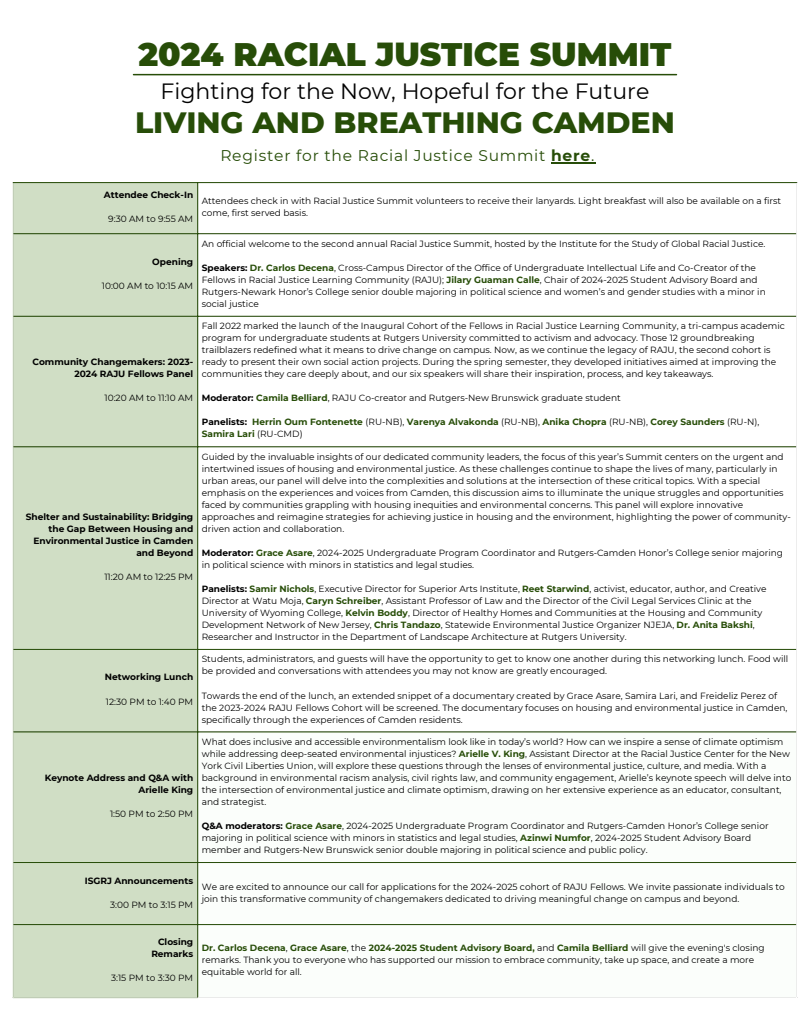
<style>
.page{position:relative;width:810px;height:1013px;background:#fff}
.page>*{position:absolute;margin:0;border:0;box-sizing:border-box;transform-origin:0 0}
.t1{font:900 32.6px "Montserrat";color:#274d08}
.t2{font:800 30px "Montserrat";color:#274d08}
.t3{font:22.1px "Montserrat";color:#000}
.t4{font:15.5px "Montserrat";letter-spacing:.05em;color:#274d08}
.t5{font:9px/12px "Montserrat";color:#000}
.t6{font:700 9px/12px "Montserrat";color:#000;text-align:right}
.t7{font:700 9px/12px "Montserrat";color:#274d08}
.s1{font-weight:700}
.s2{font-weight:700;color:#274d08}
.s3{color:#000}
.s4{font-weight:400;color:#000}
</style>
<div class="page">
<div style="left:14px;top:183px;width:183px;height:814px;background:#d0dec5"></div>
<svg style="left:198px;top:732px;width:598px;height:265px"></svg>
<hr style="left:13px;top:183px;width:1px;height:814px;background:#d0dec5">
<hr style="left:13px;top:997px;width:185px;height:1px;background:#d0dec5">
<hr style="left:197px;top:183px;width:1px;height:814px;background:#274d08">
<hr style="left:13px;top:182px;width:784px;height:1px;background:#274d08">
<hr style="left:14px;top:233px;width:782px;height:1px;background:#274d08">
<hr style="left:14px;top:316px;width:782px;height:1px;background:#274d08">
<hr style="left:14px;top:446px;width:782px;height:1px;background:#274d08">
<hr style="left:14px;top:649px;width:782px;height:1px;background:#274d08">
<hr style="left:14px;top:731px;width:782px;height:1px;background:#274d08">
<hr style="left:14px;top:862px;width:782px;height:1px;background:#274d08">
<hr style="left:14px;top:924px;width:782px;height:1px;background:#274d08">
<hr style="left:551px;top:162px;width:40px;height:1px;background:#274d08">
<hr style="left:134px;top:74px;width:542px;height:1px;background:#274d08">
<p class="t1" style="left:138px;top:34px;width:535px">2024 RACIAL JUSTICE SUMMIT</p>
<p class="t3" style="left:160px;top:78px;width:490px">Fighting for the Now, Hopeful for the Future</p>
<p class="t2" style="left:135px;top:104px;width:541px">LIVING AND BREATHING CAMDEN</p>
<p class="t4" style="left:220px;top:145px;width:376px">Register for the Racial Justice Summit <span class="s1">here</span>.</p>
<h1 class="t6" style="left:104px;top:189px;width:91px">Attendee Check-In</h1>
<h2 class="t5" style="left:108px;top:213px;width:86px">9:30 AM to 9:55 AM</h2>
<p class="t6" style="left:152px;top:255px;width:42px">Opening</p>
<p class="t5" style="left:102px;top:279px;width:93px">10:00 AM to 10:15 AM</p>
<p class="t6" style="left:32px;top:356px;width:162px">Community Changemakers: 2023-<br>2024 RAJU Fellows Panel</p>
<p class="t5" style="left:105px;top:392px;width:90px">10:20 AM to 11:10 AM</p>
<p class="t6" style="left:26px;top:510px;width:169px">Shelter and Sustainability: Bridging the Gap Between Housing and<br>Environmental Justice in Camden and Beyond</p>
<p class="t5" style="left:104px;top:570px;width:90px">11:20 AM to 12:25 PM</p>
<p class="t6" style="left:105px;top:671px;width:90px">Networking Lunch</p>
<p class="t5" style="left:106px;top:695px;width:89px">12:30 PM to 1:40 PM</p>
<p class="t6" style="left:45px;top:771px;width:150px">Keynote Address and Q&amp;A with<br>Arielle King</p>
<p class="t5" style="left:110px;top:807px;width:85px">1:50 PM to 2:50 PM</p>
<h1 class="t5" style="left:202px;top:195px;width:581px">Attendees check in with Racial Justice Summit volunteers to receive their lanyards. Light breakfast will also be available on a first come, first served basis.</h1>
<p class="t5" style="left:202px;top:237px;width:565px">An official welcome to the second annual Racial Justice Summit, hosted by the Institute for the Study of Global Racial Justice.</p>
<p class="t5" style="left:202px;top:261px;width:565px"><span class="s1">Speakers:</span> <span class="s2">Dr. Carlos Decena</span>, Cross-Campus Director of the Office of Undergraduate Intellectual Life and Co-Creator of the Fellows in Racial Justice Learning Community (RAJU); <span class="s2">Jilary Guaman Calle</span>, Chair of 2024-2025 Student Advisory Board and Rutgers-Newark Honor’s College senior double majoring in political science and women’s and gender studies with a minor in social justice</p>
<p class="t5" style="left:202px;top:320px;width:585px">Fall 2022 marked the launch of the Inaugural Cohort of the Fellows in Racial Justice Learning Community, a tri-campus academic program for undergraduate students at Rutgers University committed to activism and advocacy. Those 12 groundbreaking trailblazers redefined what it means to drive change on campus. Now, as we continue the legacy of RAJU, the second cohort is ready to present their own social action projects. During the spring semester, they developed initiatives aimed at improving the communities they care deeply about, and our six speakers will share their inspiration, process, and key takeaways.</p>
<p class="t5" style="left:202px;top:392px;width:421px"><span class="s1">Moderator:</span> <span class="s2">Camila Belliard</span>, RAJU Co-creator and Rutgers-New Brunswick graduate student</p>
<p class="t7" style="left:202px;top:416px;width:559px"><span class="s3">Panelists:</span> Herrin Oum Fontenette <span class="s4">(RU-NB),</span> Varenya Alvakonda <span class="s4">(RU-NB),</span> Anika Chopra <span class="s4">(RU-NB),</span> Corey Saunders <span class="s4">(RU-N),<br></span>Samira Lari <span class="s4">(RU-CMD)</span></p>
<p class="t5" style="left:202px;top:450px;width:591px">Guided by the invaluable insights of our dedicated community leaders, the focus of this year’s Summit centers on the urgent and intertwined issues of housing and environmental justice. As these challenges continue to shape the lives of many, particularly in urban areas, our panel will delve into the complexities and solutions at the intersection of these critical topics. With a special emphasis on the experiences and voices from Camden, this discussion aims to illuminate the unique struggles and opportunities faced by communities grappling with housing inequities and environmental concerns. This panel will explore innovative approaches and reimagine strategies for achieving justice in housing and the environment, highlighting the power of community&shy;driven action and collaboration.</p>
<p class="t5" style="left:202px;top:546px;width:583px"><span class="s1">Moderator:</span> <span class="s2">Grace Asare</span>, 2024-2025 Undergraduate Program Coordinator and Rutgers-Camden Honor’s College senior majoring in political science with minors in statistics and legal studies.</p>
<p class="t5" style="left:202px;top:582px;width:566px"><span class="s1">Panelists:</span> <span class="s2">Samir Nichols</span>, Executive Director for Superior Arts Institute, <span class="s2">Reet Starwind</span>, activist, educator, author, and Creative Director at Watu Moja, <span class="s2">Caryn Schreiber</span>, Assistant Professor of Law and the Director of the Civil Legal Services Clinic at the University of Wyoming College, <span class="s2">Kelvin Boddy</span>, Director of Healthy Homes and Communities at the Housing and Community Development Network of New Jersey, <span class="s2">Chris Tandazo</span>, Statewide Environmental Justice Organizer NJEJA, <span class="s2">Dr. Anita Bakshi</span>, Researcher and Instructor in the Department of Landscape Architecture at Rutgers University.</p>
<p class="t5" style="left:202px;top:653px;width:588px">Students, administrators, and guests will have the opportunity to get to know one another during this networking lunch. Food will be provided and conversations with attendees you may not know are greatly encouraged.</p>
<p class="t5" style="left:202px;top:689px;width:587px">Towards the end of the lunch, an extended snippet of a documentary created by Grace Asare, Samira Lari, and Freideliz Perez of the 2023-2024 RAJU Fellows Cohort will be screened. The documentary focuses on housing and environmental justice in Camden, specifically through the experiences of Camden residents.</p>
<p class="t5" style="left:202px;top:735px;width:591px">What does inclusive and accessible environmentalism look like in today’s world? How can we inspire a sense of climate optimism while addressing deep-seated environmental injustices? <span class="s2">Arielle V. King</span>, Assistant Director at the Racial Justice Center for the New York Civil Liberties Union, will explore these questions through the lenses of environmental justice, culture, and media. With a background in environmental racism analysis, civil rights law, and community engagement, Arielle’s keynote speech will delve into the intersection of environmental justice and climate optimism, drawing on her extensive experience as an educator, consultant, and strategist.</p>
<p class="t5" style="left:202px;top:819px;width:568px"><span class="s1">Q&amp;A moderators:</span> <span class="s2">Grace Asare</span>, 2024-2025 Undergraduate Program Coordinator and Rutgers-Camden Honor’s College senior majoring in political science with minors in statistics and legal studies, <span class="s2">Azinwi Numfor</span>, 2024-2025 Student Advisory Board member and Rutgers-New Brunswick senior double majoring in political science and public policy.</p>
<p class="t6" style="left:85px;top:874px;width:110px">ISGRJ Announcements</p>
<p class="t5" style="left:110px;top:898px;width:85px">3:00 PM to 3:15 PM</p>
<p class="t5" style="left:202px;top:880px;width:584px">We are excited to announce our call for applications for the 2024-2025 cohort of RAJU Fellows. We invite passionate individuals to join this transformative community of changemakers dedicated to driving meaningful change on campus and beyond.</p>
<p class="t6" style="left:158px;top:935px;width:37px">Closing</p>
<p class="t6" style="left:151px;top:947px;width:43px">Remarks</p>
<p class="t5" style="left:111px;top:971px;width:84px">3:15 PM to 3:30 PM</p>
<p class="t5" style="left:202px;top:941px;width:564px"><span class="s2">Dr. Carlos Decena</span>, <span class="s2">Grace Asare</span>, the <span class="s2">2024-2025 Student Advisory Board,</span> and <span class="s2">Camila Belliard</span> will give the evening's closing remarks. Thank you to everyone who has supported our mission to embrace community, take up space, and create a more equitable world for all.</p>
</div>
